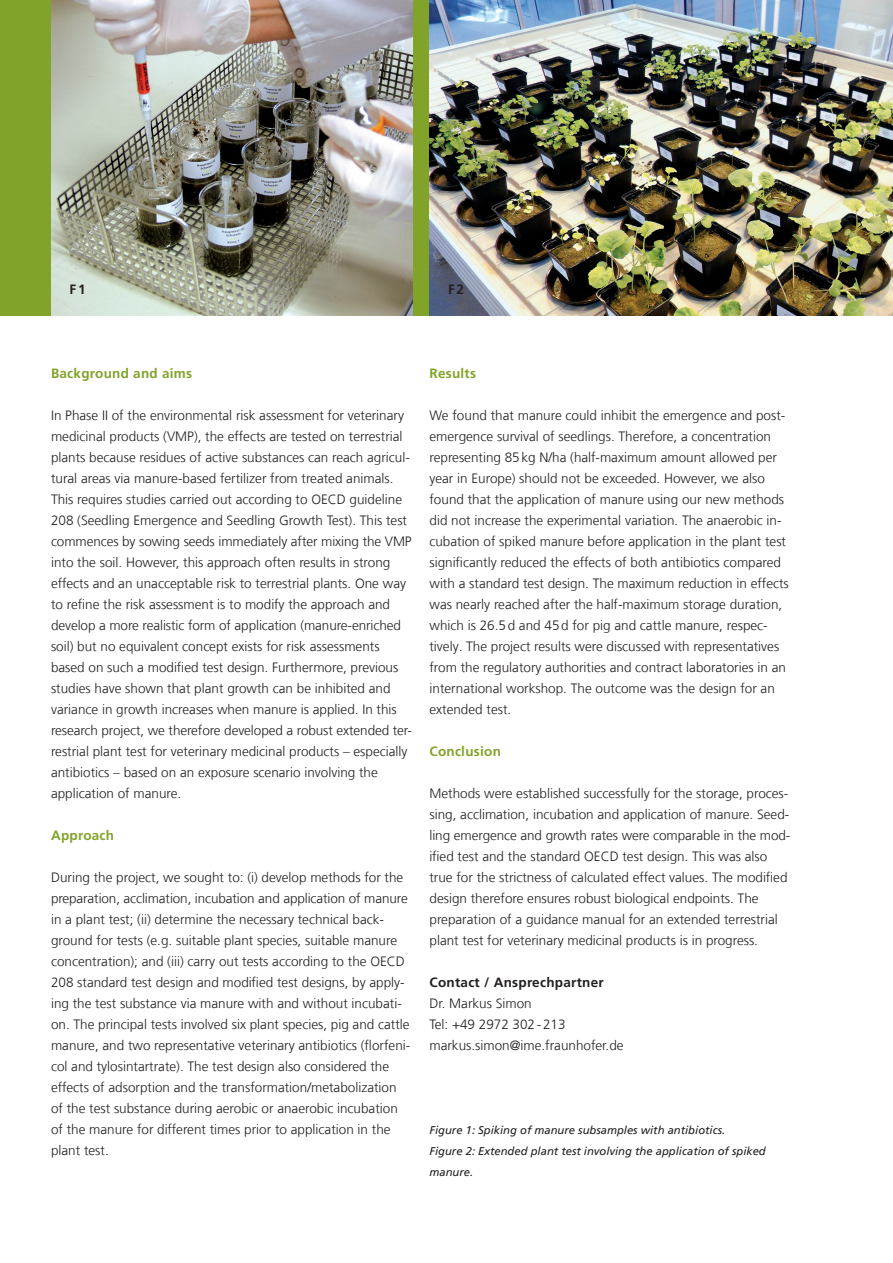
<style>
.page{position:relative;width:893px;height:1263px;background:#fff}
.page>*{position:absolute;margin:0;border:0;box-sizing:border-box;transform-origin:0 0}
.t1{font:300 13.5px/21px "Frutiger LT Com";color:#231f20}
.t2{font:700 13.5px "Frutiger LT Com";letter-spacing:.02em;color:#81a32a}
.t3{font:700 13.5px "Frutiger LT Com";letter-spacing:.02em;color:#231f20}
.t4{font:italic 11.25px/21px "Frutiger LT Com";color:#231f20}
</style>
<div class="page">
<div style="left:0;top:0;width:893px;height:315px;background:#81a32a"></div>
<img style="left:429px;top:0;width:464px;height:315px">
<img style="left:51px;top:0;width:361px;height:315px">
<p class="t3" style="left:70px;top:281px;width:17px">F1</p>
<p class="t3" style="left:448px;top:281px;width:17px">F2</p>
<p class="t2" style="left:51px;top:365px;width:143px">Background and aims</p>
<p class="t1" style="left:51px;top:405px;width:363px">In Phase II of the environmental risk assessment for veterinary medicinal products (VMP), the effects are tested on terrestrial plants because residues of active substances can reach agricul&shy;tural areas via manure-based fertilizer from treated animals.<br>This requires studies carried out according to OECD guideline 208 (Seedling Emergence and Seedling Growth Test). This test commences by sowing seeds immediately after mixing the VMP into the soil. However, this approach often results in strong effects and an unacceptable risk to terrestrial plants. One way to refine the risk assessment is to modify the approach and develop a more realistic form of application (manure-enriched soil) but no equivalent concept exists for risk assessments based on such a modified test design. Furthermore, previous studies have shown that plant growth can be inhibited and variance in growth increases when manure is applied. In this research project, we therefore developed a robust extended ter&shy;restrial plant test for veterinary medicinal products – especially antibiotics – based on an exposure scenario involving the application of manure.</p>
<p class="t2" style="left:51px;top:828px;width:65px">Approach</p>
<p class="t1" style="left:51px;top:867px;width:361px">During the project, we sought to: (i) develop methods for the preparation, acclimation, incubation and application of manure in a plant test; (ii) determine the necessary technical back&shy;ground for tests (e.g. suitable plant species, suitable manure concentration); and (iii) carry out tests according to the OECD 208 standard test design and modified test designs, by apply&shy;ing the test substance via manure with and without incubati&shy;on. The principal tests involved six plant species, pig and cattle manure, and two representative veterinary antibiotics (florfeni&shy;col and tylosintartrate). The test design also considered the effects of adsorption and the transformation/metabolization of the test substance during aerobic or anaerobic incubation of the manure for different times prior to application in the plant test.</p>
<p class="t2" style="left:429px;top:366px;width:48px">Results</p>
<p class="t1" style="left:429px;top:405px;width:361px">We found that manure could inhibit the emergence and post&shy;emergence survival of seedlings. Therefore, a concentration representing 85kg N/ha (half-maximum amount allowed per year in Europe) should not be exceeded. However, we also found that the application of manure using our new methods did not increase the experimental variation. The anaerobic in&shy;cubation of spiked manure before application in the plant test significantly reduced the effects of both antibiotics compared with a standard test design. The maximum reduction in effects was nearly reached after the half-maximum storage duration, which is 26.5d and 45d for pig and cattle manure, respec&shy;tively. The project results were discussed with representatives from the regulatory authorities and contract laboratories in an international workshop. The outcome was the design for an extended test.</p>
<p class="t2" style="left:429px;top:744px;width:73px">Conclusion</p>
<p class="t1" style="left:429px;top:783px;width:362px">Methods were established successfully for the storage, proces&shy;sing, acclimation, incubation and application of manure. Seed&shy;ling emergence and growth rates were comparable in the mod&shy;ified test and the standard OECD test design. This was also true for the strictness of calculated effect values. The modified design therefore ensures robust biological endpoints. The preparation of a guidance manual for an extended terrestrial plant test for veterinary medicinal products is in progress.</p>
<p class="t3" style="left:429px;top:975px;width:176px">Contact / Ansprechpartner</p>
<p class="t1" style="left:429px;top:993px;width:196px">Dr. Markus Simon<br>Tel: +49 2972 302-213 markus.simon@ime.fraunhofer.de</p>
<p class="t4" style="left:429px;top:1120px;width:338px">Figure 1: Spiking of manure subsamples with antibiotics.<br>Figure 2: Extended plant test involving the application of spiked manure.</p>
</div>
